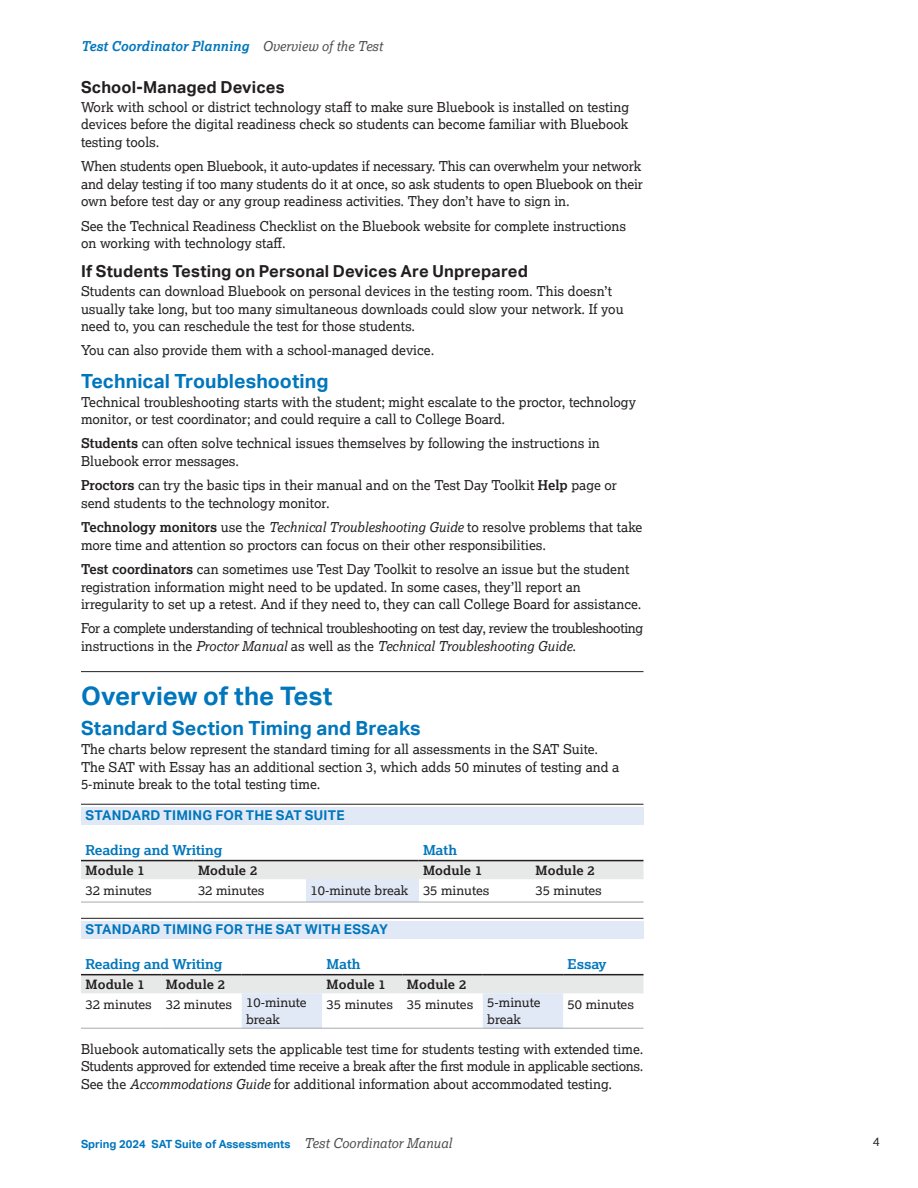
<style>
.page{position:relative;width:918px;height:1188px;background:#fff}
.page>*{position:absolute;margin:0;border:0;box-sizing:border-box;transform-origin:0 0}
.B_Head{font:700 25.5px "Aktiv Grotesk";letter-spacing:.005em;color:#0076bc}
.C_Head{font:700 19.5px "Aktiv Grotesk";letter-spacing:.005em;color:#0076bc}
.t1{font:700 16.5px "Aktiv Grotesk";letter-spacing:.01em;color:#231f20}
.Body_Txt{font:13.5px/17.5px "Lexia";color:#231f20}
.Body_Txt-2{font:13.5px/17.5px "Lexia";letter-spacing:-.025em;color:#231f20}
.Table_Title_head{font:700 13.5px "Aktiv Grotesk";letter-spacing:.02em;color:#0076bc}
.Table_Head{font:700 13.5px "Lexia";letter-spacing:-.01em;color:#0076bc;scale:1.05 1}
.t2{font:italic 700 13.5px "Lexia";color:#0076bc}
.Table_txt{font:12.75px/16.6px "Lexia";color:#231f20;scale:1.05 1}
.Table_Section{font:700 12.75px "Lexia";letter-spacing:.01em;color:#231f20;scale:1.05 1}
.t3{font:12px "Aktiv Grotesk";color:#231f20}
.t4{font:700 11.25px "Aktiv Grotesk";color:#0076bc}
.s1{font-weight:400;color:#4d4d4f}
.s2{font-weight:700}
.s3{font-style:italic}
.s4{font-family:"Lexia";font-weight:400;font-style:italic;font-size:13.5px;color:#4d4d4f}
</style>
<div class="page">
<hr style="left:81px;top:671px;width:563px;height:1px;background:#231f20">
<div style="left:81px;top:807px;width:563px;height:17px;background:#e1e9f6"></div>
<hr style="left:81px;top:804px;width:563px;height:1px;background:#231f20">
<svg style="left:81px;top:859px;width:563px;height:20px;background:#e2e3e3"></svg>
<div style="left:306px;top:879px;width:112px;height:23px;background:#e1e9f6"></div>
<hr style="left:81px;top:902px;width:113px;height:1px;background:#a7a9ac">
<hr style="left:194px;top:902px;width:112px;height:1px;background:#a7a9ac">
<hr style="left:306px;top:902px;width:112px;height:1px;background:#a7a9ac">
<hr style="left:418px;top:902px;width:113px;height:1px;background:#a7a9ac">
<hr style="left:531px;top:902px;width:113px;height:1px;background:#a7a9ac">
<hr style="left:81px;top:860px;width:113px;height:1px;background:#231f20">
<hr style="left:194px;top:860px;width:112px;height:1px;background:#231f20">
<hr style="left:306px;top:860px;width:112px;height:1px;background:#231f20">
<hr style="left:418px;top:860px;width:113px;height:1px;background:#231f20">
<hr style="left:531px;top:860px;width:113px;height:1px;background:#231f20">
<div style="left:81px;top:921px;width:563px;height:17px;background:#e1e9f6"></div>
<hr style="left:81px;top:918px;width:563px;height:1px;background:#231f20">
<svg style="left:81px;top:973px;width:563px;height:55px"></svg>
<hr style="left:81px;top:1028px;width:80px;height:1px;background:#a7a9ac">
<hr style="left:161px;top:1028px;width:81px;height:1px;background:#a7a9ac">
<hr style="left:242px;top:1028px;width:80px;height:1px;background:#a7a9ac">
<hr style="left:322px;top:1028px;width:80px;height:1px;background:#a7a9ac">
<hr style="left:402px;top:1028px;width:81px;height:1px;background:#a7a9ac">
<hr style="left:483px;top:1028px;width:80px;height:1px;background:#a7a9ac">
<hr style="left:563px;top:1028px;width:80px;height:1px;background:#a7a9ac">
<hr style="left:81px;top:974px;width:80px;height:1px;background:#231f20">
<hr style="left:161px;top:974px;width:81px;height:1px;background:#231f20">
<hr style="left:242px;top:974px;width:80px;height:1px;background:#231f20">
<hr style="left:322px;top:974px;width:80px;height:1px;background:#231f20">
<hr style="left:402px;top:974px;width:81px;height:1px;background:#231f20">
<hr style="left:483px;top:974px;width:80px;height:1px;background:#231f20">
<hr style="left:563px;top:974px;width:80px;height:1px;background:#231f20">
<p class="t2" style="left:81px;top:37px;width:303px">Test Coordinator Planning <span class="s1">Overview of the Test</span></p>
<p class="t1" style="left:81px;top:77px;width:205px">School-Managed Devices</p>
<p class="Body_Txt" style="left:81px;top:98px;width:550px;text-align:justify">Work with school or district technology staff to make sure Bluebook is installed on testing devices before the digital readiness check so students can become familiar with Bluebook testing tools.</p>
<p class="Body_Txt" style="left:81px;top:157px;width:564px">When students open Bluebook, it auto-updates if necessary. This can overwhelm your network and delay testing if too many students do it at once, so ask students to open Bluebook on their own before test day or any group readiness activities. They don’t have to sign in.</p>
<p class="Body_Txt" style="left:81px;top:217px;width:547px">See the Technical Readiness Checklist on the Bluebook website for complete instructions on working with technology staff.</p>
<p class="t1" style="left:81px;top:262px;width:448px">If Students Testing on Personal Devices Are Unprepared</p>
<p class="Body_Txt" style="left:81px;top:282px;width:544px">Students can download Bluebook on personal devices in the testing room. This doesn’t usually take long, but too many simultaneous downloads could slow your network. If you need to, you can reschedule the test for those students.</p>
<p class="Body_Txt" style="left:81px;top:341px;width:355px">You can also provide them with a school-managed device.</p>
<h3 class="C_Head" style="left:81px;top:369px;width:249px">Technical Troubleshooting</h3>
<p class="Body_Txt" style="left:81px;top:393px;width:557px">Technical troubleshooting starts with the student; might escalate to the proctor, technology monitor, or test coordinator; and could require a call to College Board.</p>
<p class="Body_Txt" style="left:81px;top:434px;width:520px"><span class="s2">Students</span> can often solve technical issues themselves by following the instructions in<br>Bluebook error messages.</p>
<p class="Body_Txt" style="left:81px;top:476px;width:538px"><span class="s2">Proctors</span> can try the basic tips in their manual and on the Test Day Toolkit <span class="s2">Help</span> page or send students to the technology monitor.</p>
<p class="Body_Txt" style="left:81px;top:518px;width:563px"><span class="s2">Technology monitors</span> use the <span class="s3">Technical Troubleshooting Guide</span> to resolve problems that take more time and attention so proctors can focus on their other responsibilities.</p>
<p class="Body_Txt" style="left:81px;top:560px;width:562px"><span class="s2">Test coordinators</span> can sometimes use Test Day Toolkit to resolve an issue but the student registration information might need to be updated. In some cases, they’ll report an irregularity to set up a retest. And if they need to, they can call College Board for assistance.</p>
<p class="Body_Txt-2" style="left:81px;top:619px;width:564px">For a complete understanding of technical troubleshooting on test day, review the troubleshooting instructions in the <span class="s3">Proctor Manual</span> as well as the <span class="s3">Technical Troubleshooting Guide</span>.</p>
<h2 class="B_Head" style="left:81px;top:681px;width:253px">Overview of the Test</h2>
<h3 class="C_Head" style="left:81px;top:717px;width:341px">Standard Section Timing and Breaks</h3>
<p class="Body_Txt" style="left:81px;top:740px;width:540px">The charts below represent the standard timing for all assessments in the SAT Suite.<br>The SAT with Essay has an additional section 3, which adds 50 minutes of testing and a<br>5-minute break to the total testing time.</p>
<p class="Table_Title_head" style="left:86px;top:808px;width:261px">STANDARD TIMING FOR THE SAT SUITE</p>
<p class="Table_Head" style="left:86px;top:841px;width:132px">Reading and Writing</p>
<p class="Table_Head" style="left:423px;top:841px;width:34px">Math</p>
<p class="Table_Section" style="left:86px;top:862px;width:58px">Module 1</p>
<p class="Table_Section" style="left:198px;top:862px;width:58px">Module 2</p>
<p class="Table_Section" style="left:423px;top:862px;width:58px">Module 1</p>
<p class="Table_Section" style="left:536px;top:862px;width:58px">Module 2</p>
<p class="Table_txt" style="left:86px;top:881px;width:65px">32 minutes</p>
<p class="Table_txt" style="left:198px;top:881px;width:65px">32 minutes</p>
<p class="Table_txt" style="left:310px;top:882px;width:95px">10-minute break</p>
<p class="Table_txt" style="left:423px;top:881px;width:65px">35 minutes</p>
<p class="Table_txt" style="left:536px;top:881px;width:65px">35 minutes</p>
<p class="Table_Title_head" style="left:86px;top:922px;width:304px">STANDARD TIMING FOR THE SAT WITH ESSAY</p>
<p class="Table_Head" style="left:86px;top:955px;width:132px">Reading and Writing</p>
<p class="Table_Head" style="left:327px;top:955px;width:34px">Math</p>
<p class="Table_Head" style="left:568px;top:955px;width:39px">Essay</p>
<p class="Table_Section" style="left:86px;top:976px;width:58px">Module 1</p>
<p class="Table_Section" style="left:166px;top:976px;width:58px">Module 2</p>
<p class="Table_Section" style="left:327px;top:976px;width:58px">Module 1</p>
<p class="Table_Section" style="left:407px;top:976px;width:58px">Module 2</p>
<p class="Table_txt" style="left:86px;top:995px;width:65px">32 minutes</p>
<p class="Table_txt" style="left:166px;top:995px;width:65px">32 minutes</p>
<p class="Table_txt" style="left:246px;top:994px;width:59px">10-minute break</p>
<p class="Table_txt" style="left:327px;top:995px;width:65px">35 minutes</p>
<p class="Table_txt" style="left:407px;top:995px;width:65px">35 minutes</p>
<p class="Table_txt" style="left:487px;top:994px;width:52px">5-minute break</p>
<p class="Table_txt" style="left:568px;top:995px;width:65px">50 minutes</p>
<p class="Body_Txt" style="left:81px;top:1040px;width:564px;text-align:justify">Bluebook automatically sets the applicable test time for students testing with extended time.<br>Students approved for extended time receive a break after the first module in applicable sections.<br>See the <span class="s3">Accommodations Guide</span> for additional information about accommodated testing.</p>
<p class="t4" style="left:81px;top:1137px;width:372px">Spring 2024 SAT Suite of Assessments <span class="s4">Test Coordinator Manual</span></p>
<p class="t3" style="left:873px;top:1135px;width:9px">4</p>
</div>
